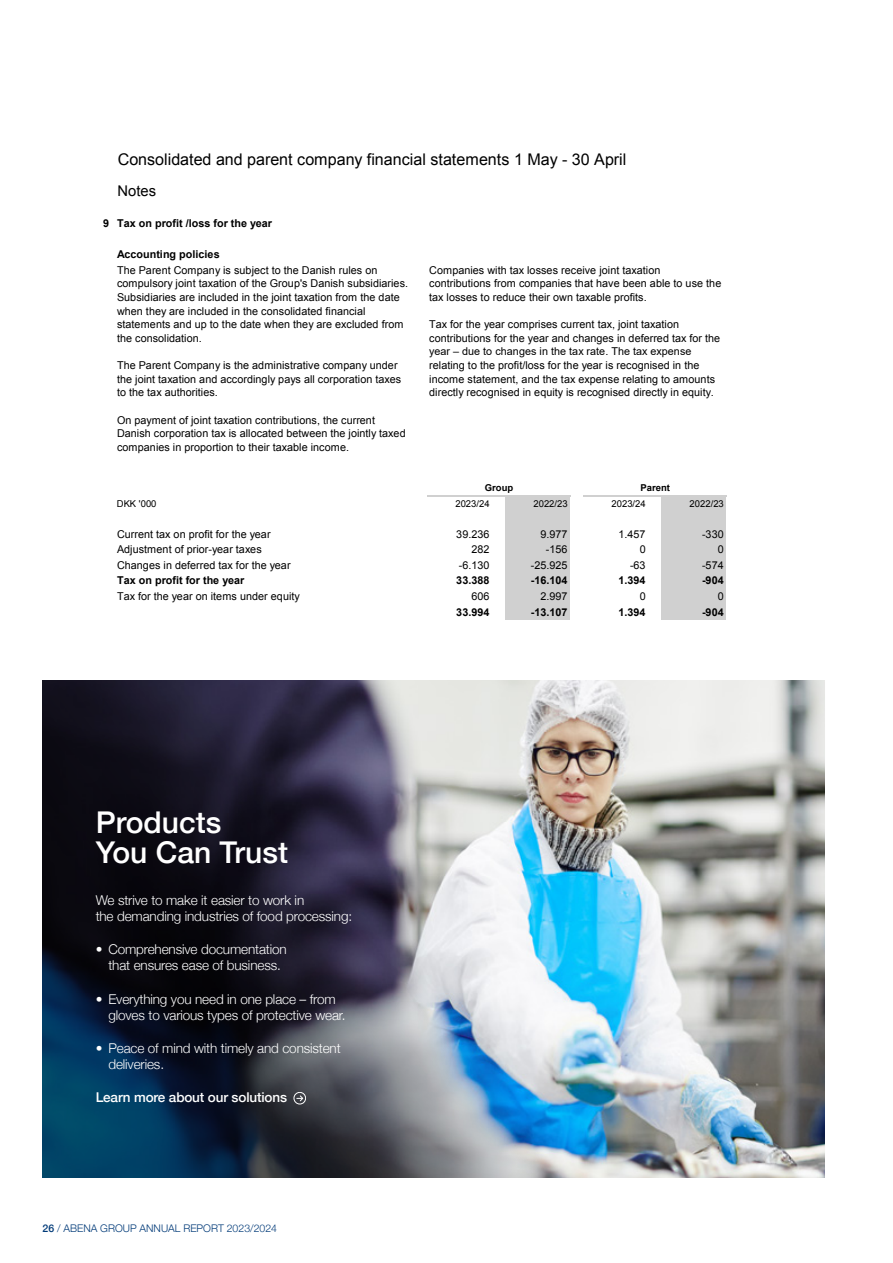
<style>
.page{position:relative;width:893px;height:1263px;background:#fff}
.page>*{position:absolute;margin:0;border:0;box-sizing:border-box;transform-origin:0 0}
.t1{font:500 30px/30px "Helvetica Neue";color:#fff}
.t2{font:16.05px "Arial";letter-spacing:-.005em;color:#000}
.t3{font:14.7px "Arial";letter-spacing:-.005em;color:#000}
.t4{font:300 13.5px/16.2px "Helvetica Neue";letter-spacing:-.01em;color:#fff}
.t5{font:500 13.5px "Helvetica Neue";letter-spacing:-.01em;color:#fff}
.t6{font:10.8px/13.6px "Arial";letter-spacing:.005em;color:#000}
.t7{font:700 10.8px "Arial";letter-spacing:.005em;color:#000}
.t8{font:300 10.5px "Helvetica Neue";color:#003a78}
.t9{font:9.45px "Arial";letter-spacing:.005em;color:#000}
.t10{font:700 9.45px "Arial";letter-spacing:-.005em;color:#000}
.s1{font-weight:500}
</style>
<div class="page">
<div style="left:505px;top:496px;width:65px;height:124px;background:#d0d0d0"></div>
<div style="left:661px;top:496px;width:65px;height:124px;background:#d0d0d0"></div>
<hr style="left:427px;top:495px;width:143px;height:2px;background:#d0d0d0">
<hr style="left:583px;top:495px;width:143px;height:2px;background:#d0d0d0">
<img style="left:43px;top:680px;width:782px;height:498px">
<div style="left:294px;top:1092px;width:12px;height:12px;border:1px solid #fff;border-radius:50%"></div>
<svg style="left:297px;top:1095px;width:7px;height:7px"></svg>
<h2 class="t2" style="left:118px;top:149px;width:510px">Consolidated and parent company financial statements 1 May - 30 April</h2>
<h3 class="t3" style="left:118px;top:181px;width:40px">Notes</h3>
<p class="t7" style="left:103px;top:216px;width:170px">9 Tax on profit /loss for the year</p>
<p class="t7" style="left:117px;top:247px;width:104px">Accounting policies</p>
<p class="t6" style="left:117px;top:263px;width:293px">The Parent Company is subject to the Danish rules on compulsory joint taxation of the Group's Danish subsidiaries.<br>Subsidiaries are included in the joint taxation from the date when they are included in the consolidated financial statements and up to the date when they are excluded from the consolidation.</p>
<p class="t6" style="left:117px;top:359px;width:286px">The Parent Company is the administrative company under the joint taxation and accordingly pays all corporation taxes to the tax authorities.</p>
<p class="t6" style="left:117px;top:413px;width:290px">On payment of joint taxation contributions, the current<br>Danish corporation tax is allocated between the jointly taxed companies in proportion to their taxable income.</p>
<p class="t6" style="left:429px;top:263px;width:294px">Companies with tax losses receive joint taxation contributions from companies that have been able to use the tax losses to reduce their own taxable profits.</p>
<p class="t6" style="left:429px;top:318px;width:292px">Tax for the year comprises current tax, joint taxation contributions for the year and changes in deferred tax for the year – due to changes in the tax rate. The tax expense relating to the profit/loss for the year is recognised in the income statement, and the tax expense relating to amounts directly recognised in equity is recognised directly in equity.</p>
<p class="t10" style="left:485px;top:482px;width:30px">Group</p>
<p class="t10" style="left:641px;top:482px;width:31px">Parent</p>
<p class="t9" style="left:117px;top:497px;width:41px">DKK '000</p>
<p class="t9" style="left:455px;top:497px;width:36px">2023/24</p>
<p class="t9" style="left:533px;top:497px;width:36px">2022/23</p>
<p class="t9" style="left:611px;top:497px;width:36px">2023/24</p>
<p class="t9" style="left:689px;top:497px;width:36px">2022/23</p>
<p class="t6" style="left:117px;top:527px;width:155px">Current tax on profit for the year</p>
<p class="t6" style="left:456px;top:527px;width:35px">39.236</p>
<p class="t6" style="left:540px;top:527px;width:29px">9.977</p>
<p class="t6" style="left:618px;top:527px;width:29px">1.457</p>
<p class="t6" style="left:702px;top:527px;width:23px">-330</p>
<p class="t6" style="left:117px;top:543px;width:146px">Adjustment of prior-year taxes</p>
<p class="t6" style="left:471px;top:543px;width:20px">282</p>
<p class="t6" style="left:546px;top:543px;width:23px">-156</p>
<p class="t6" style="left:640px;top:543px;width:8px">0</p>
<p class="t6" style="left:718px;top:543px;width:8px">0</p>
<p class="t6" style="left:117px;top:558px;width:175px">Changes in deferred tax for the year</p>
<p class="t6" style="left:459px;top:558px;width:32px">-6.130</p>
<p class="t6" style="left:531px;top:558px;width:38px">-25.925</p>
<p class="t6" style="left:630px;top:558px;width:17px">-63</p>
<p class="t6" style="left:702px;top:558px;width:23px">-574</p>
<p class="t7" style="left:117px;top:573px;width:129px">Tax on profit for the year</p>
<p class="t7" style="left:456px;top:573px;width:35px">33.388</p>
<p class="t7" style="left:531px;top:573px;width:38px">-16.104</p>
<p class="t7" style="left:618px;top:573px;width:29px">1.394</p>
<p class="t7" style="left:702px;top:573px;width:23px">-904</p>
<p class="t6" style="left:117px;top:589px;width:184px">Tax for the year on items under equity</p>
<p class="t6" style="left:471px;top:589px;width:20px">606</p>
<p class="t6" style="left:540px;top:589px;width:29px">2.997</p>
<p class="t6" style="left:640px;top:589px;width:8px">0</p>
<p class="t6" style="left:718px;top:589px;width:8px">0</p>
<p class="t7" style="left:456px;top:605px;width:35px">33.994</p>
<p class="t7" style="left:531px;top:605px;width:38px">-13.107</p>
<p class="t7" style="left:618px;top:605px;width:29px">1.394</p>
<p class="t7" style="left:702px;top:605px;width:23px">-904</p>
<h1 class="t1" style="left:96px;top:805px;width:194px">Products<br>You Can Trust</h1>
<p class="t4" style="left:96px;top:891px;width:258px">We strive to make it easier to work in<br>the demanding industries of food processing:</p>
<p class="t4" style="left:96px;top:940px;width:193px;text-align:center">• Comprehensive documentation that ensures ease of business.</p>
<p class="t4" style="left:108px;top:990px;width:239px;text-indent:-13px">• Everything you need in one place – from gloves to various types of protective wear.</p>
<p class="t4" style="left:108px;top:1039px;width:234px;text-indent:-13px">• Peace of mind with timely and consistent deliveries.</p>
<p class="t5" style="left:96px;top:1087px;width:193px">Learn more about our solutions</p>
<p class="t8" style="left:43px;top:1219px;width:236px"><span class="s1">26</span> / ABENA GROUP ANNUAL REPORT 2023/2024</p>
</div>
